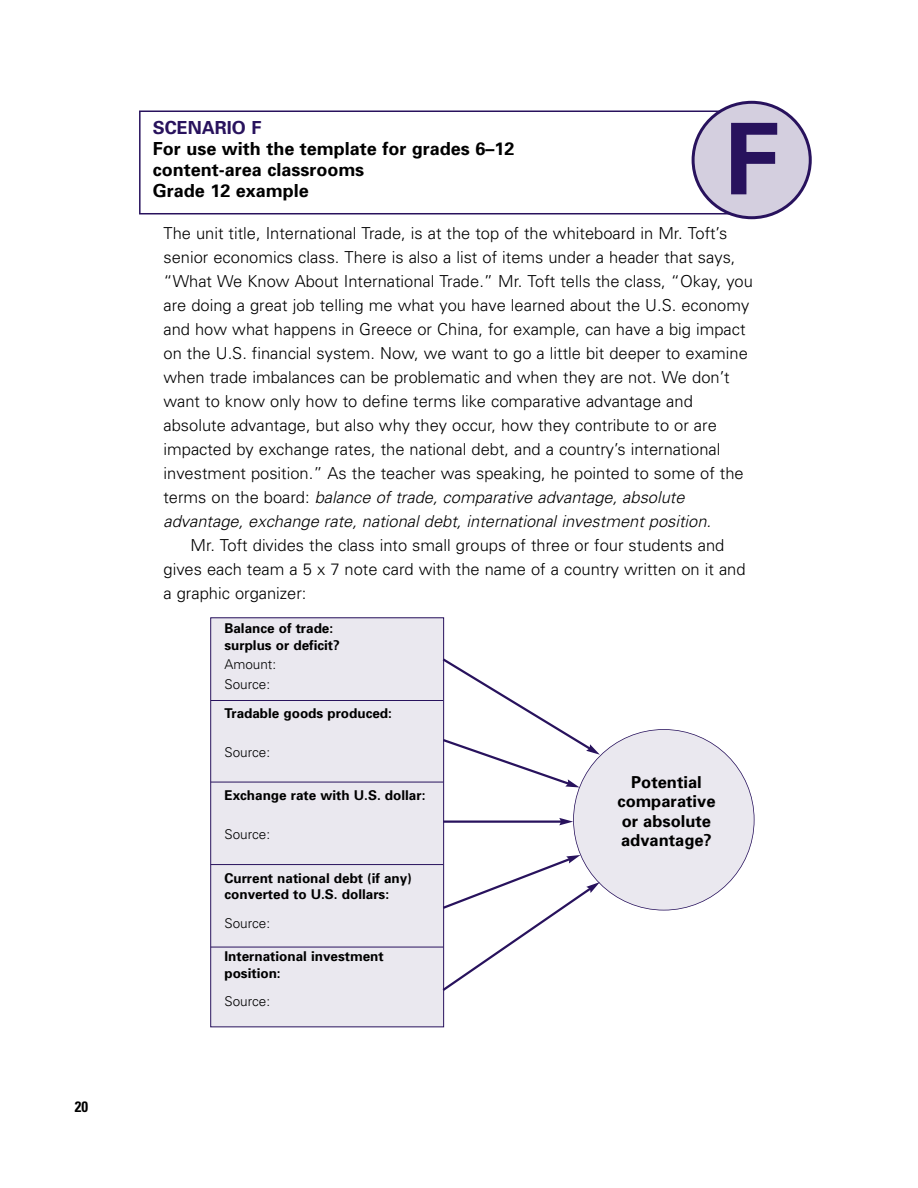
<style>
.page{position:relative;width:918px;height:1188px;background:#fff}
.page>*{position:absolute;margin:0;border:0;box-sizing:border-box;transform-origin:0 0}
.t1{font:700 99px "Univers";color:#28125d}
.t2{font:700 18px/21px "Univers";color:#000}
.t3{font:700 18px "Univers";color:#28125d}
.t4{font:300 16.5px/24px "Univers";color:#000}
.t5{font:700 16.5px/19.5px "Univers";color:#000;text-align:center}
.t6{font:700 condensed 15px "Univers";color:#000}
.t7{font:700 13.5px/16.5px "Univers";color:#000}
.t8{font:300 13.5px/19.5px "Univers";color:#000}
.s1{font-style:italic}
</style>
<div class="page">
<div style="left:139px;top:111px;width:616px;height:103px;border:2px solid #28125d"></div>
<svg style="left:692px;top:101px;width:120px;height:118px"></svg>
<div style="left:211px;top:618px;width:233px;height:409px;background:#eae8ef"></div>
<div style="left:210px;top:617px;width:234px;height:410px;border:1px solid #28125d"></div>
<div style="left:574px;top:730px;width:180px;height:180px;background:#eae8ef;border-radius:50%"></div>
<hr style="left:211px;top:700px;width:232px;height:1px;background:#28125d">
<hr style="left:211px;top:782px;width:232px;height:1px;background:#28125d">
<hr style="left:211px;top:864px;width:232px;height:1px;background:#28125d">
<hr style="left:211px;top:947px;width:232px;height:1px;background:#28125d">
<svg style="left:440px;top:656px;width:160px;height:131px"></svg>
<hr style="left:443px;top:820px;width:119px;height:3px;background:#28125d">
<svg style="left:559px;top:818px;width:14px;height:7px"></svg>
<svg style="left:440px;top:855px;width:160px;height:138px"></svg>
<p class="t6" style="left:75px;top:1101px;width:15px">20</p>
<p class="t3" style="left:153px;top:121px;width:110px">SCENARIO F</p>
<p class="t2" style="left:153px;top:140px;width:363px">For use with the template for grades 6–12 content-area classrooms<br>Grade 12 example</p>
<h1 class="t1" style="left:724px;top:123px;width:57px">F</h1>
<p class="t4" style="left:164px;top:223px;width:591px">The unit title, International Trade, is at the top of the whiteboard in Mr. Toft’s senior economics class. There is also a list of items under a header that says, “What We Know About International Trade.” Mr. Toft tells the class, “Okay, you are doing a great job telling me what you have learned about the U.S. economy and how what happens in Greece or China, for example, can have a big impact on the U.S. financial system. Now, we want to go a little bit deeper to examine when trade imbalances can be problematic and when they are not. We don’t want to know only how to define terms like comparative advantage and absolute advantage, but also why they occur, how they contribute to or are impacted by exchange rates, the national debt, and a country’s international investment position.” As the teacher was speaking, he pointed to some of the t e r m s o n t h e b o a r d : <span class="s1">balance of trade, comparative advantage, absolute advantage, exchange rate, national debt, international investment position.</span></p>
<p class="t4" style="left:164px;top:535px;width:584px;text-indent:27px">Mr. Toft divides the class into small groups of three or four students and gives each team a 5 x 7 note card with the name of a country written on it and a graphic organizer:</p>
<p class="t7" style="left:224px;top:621px;width:117px">Balance of trade: surplus or deficit?</p>
<p class="t8" style="left:224px;top:656px;width:53px">Amount:<br>Source:</p>
<p class="t7" style="left:224px;top:706px;width:169px">Tradable goods produced:</p>
<p class="t8" style="left:224px;top:743px;width:47px">Source:</p>
<p class="t7" style="left:224px;top:788px;width:203px">Exchange rate with U.S. dollar:</p>
<p class="t8" style="left:224px;top:826px;width:47px">Source:</p>
<p class="t7" style="left:224px;top:871px;width:189px">Current national debt (if any) converted to U.S. dollars:</p>
<p class="t8" style="left:224px;top:914px;width:47px">Source:</p>
<p class="t7" style="left:224px;top:950px;width:161px">International investment position:</p>
<p class="t8" style="left:224px;top:993px;width:47px">Source:</p>
<p class="t5" style="left:617px;top:774px;width:100px">Potential comparative or absolute advantage?</p>
</div>
